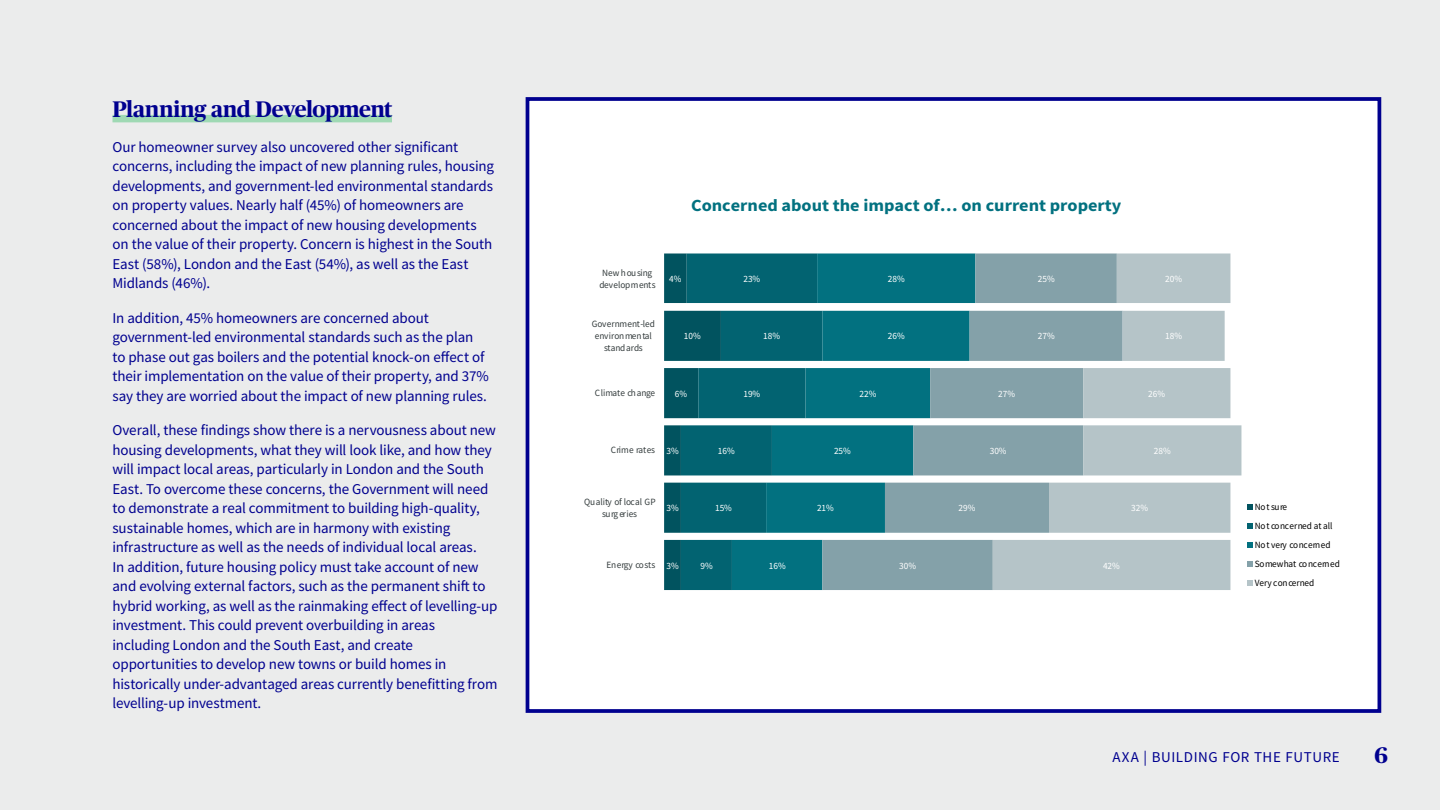
<style>
.page{position:relative;width:1440px;height:810px;background:#ebecec}
.page>*{position:absolute;margin:0;border:0;box-sizing:border-box;transform-origin:0 0}
.Body_bullets{font:700 22.5px "Publico Headline Trial";letter-spacing:-.015em;color:#00008f}
.t1{font:700 16.95px "Source Sans Pro";color:#027180;scale:1.08 1}
.Body_bullets-2{font:15px/19.5px "Source Sans Pro";letter-spacing:-.01em;color:#00008f}
.Body_bullets-3{font:15px "Source Sans Pro";letter-spacing:.04em;color:#00008f}
.t2{font:9.52px/11.9px "Source Sans Pro";letter-spacing:.005em;color:#343c3d;text-align:center}
.t3{font:9.52px "Source Sans Pro";color:#fff}
.t4{font:9.52px/19px "Source Sans Pro";letter-spacing:.005em;color:#000}
</style>
<div class="page">
<div style="left:112px;top:115px;width:280px;height:7px;background:#9fd9b4"></div>
<div style="left:526px;top:97px;width:855px;height:616px;background:#fff;border:4px solid #00008f"></div>
<svg style="left:664px;top:254px;width:17px;height:336px;background:#1e6671"></svg>
<svg style="left:681px;top:254px;width:51px;height:336px;background:#1d717d"></svg>
<svg style="left:732px;top:254px;width:90px;height:336px;background:#1d7985"></svg>
<svg style="left:822px;top:254px;width:171px;height:336px;background:#52939e"></svg>
<svg style="left:993px;top:254px;width:248px;height:336px;background:#b0c1c6"></svg>
<svg style="left:1247px;top:504px;width:5px;height:5px"></svg>
<svg style="left:1247px;top:523px;width:5px;height:6px"></svg>
<svg style="left:1247px;top:542px;width:5px;height:6px"></svg>
<svg style="left:1247px;top:561px;width:5px;height:6px"></svg>
<svg style="left:1247px;top:580px;width:5px;height:6px"></svg>
<p class="Body_bullets" style="left:112px;top:100px;width:282px">Planning and Development</p>
<p class="Body_bullets-2" style="left:112px;top:137px;width:383px">Our homeowner survey also uncovered other significant concerns, including the impact of new planning rules, housing developments, and government-led environmental standards on property values. Nearly half (45%) of homeowners are concerned about the impact of new housing developments on the value of their property. Concern is highest in the South East (58%), London and the East (54%), as well as the East Midlands (46%).</p>
<p class="Body_bullets-2" style="left:112px;top:308px;width:378px">In addition, 45% homeowners are concerned about government-led environmental standards such as the plan to phase out gas boilers and the potential knock-on effect of their implementation on the value of their property, and 37% say they are worried about the impact of new planning rules.</p>
<p class="Body_bullets-2" style="left:112px;top:420px;width:387px">Overall, these findings show there is a nervousness about new housing developments, what they will look like, and how they will impact local areas, particularly in London and the South East. To overcome these concerns, the Government will need to demonstrate a real commitment to building high-quality, sustainable homes, which are in harmony with existing infrastructure as well as the needs of individual local areas.<br>In addition, future housing policy must take account of new and evolving external factors, such as the permanent shift to hybrid working, as well as the rainmaking effect of levelling-up investment. This could prevent overbuilding in areas<br>including London and the South East, and create opportunities to develop new towns or build homes in historically under-advantaged areas currently benefitting from levelling-up investment.</p>
<p class="t1" style="left:691px;top:194px;width:400px">Concerned about the impact of… on current property</p>
<p class="t2" style="left:600px;top:266px;width:58px;text-align:left">New housing developments</p>
<p class="t2" style="left:592px;top:318px;width:65px">Government-led environmental standards</p>
<p class="t3" style="left:669px;top:273px;width:14px">4%</p>
<p class="t3" style="left:684px;top:330px;width:18px">10%</p>
<p class="t2" style="left:595px;top:387px;width:62px">Climate change</p>
<p class="t3" style="left:675px;top:387px;width:14px">6%</p>
<p class="t3" style="left:743px;top:273px;width:18px">23%</p>
<p class="t3" style="left:763px;top:330px;width:18px">18%</p>
<p class="t3" style="left:743px;top:387px;width:18px">19%</p>
<p class="t2" style="left:611px;top:444px;width:46px">Crime rates</p>
<p class="t3" style="left:666px;top:445px;width:14px">3%</p>
<p class="t2" style="left:584px;top:496px;width:73px">Quality of local GP surg eries</p>
<p class="t3" style="left:666px;top:502px;width:14px">3%</p>
<p class="t2" style="left:606px;top:559px;width:51px">Energy costs</p>
<p class="t3" style="left:666px;top:559px;width:14px">3%</p>
<p class="t3" style="left:718px;top:445px;width:18px">16%</p>
<p class="t3" style="left:715px;top:502px;width:18px">15%</p>
<p class="t3" style="left:700px;top:559px;width:14px">9%</p>
<p class="t3" style="left:769px;top:559px;width:18px">16%</p>
<p class="t3" style="left:888px;top:273px;width:18px">28%</p>
<p class="t3" style="left:888px;top:330px;width:18px">26%</p>
<p class="t3" style="left:860px;top:387px;width:18px">22%</p>
<p class="t3" style="left:834px;top:445px;width:18px">25%</p>
<p class="t3" style="left:817px;top:502px;width:18px">21%</p>
<p class="t3" style="left:899px;top:559px;width:18px">30%</p>
<p class="t3" style="left:998px;top:387px;width:18px">27%</p>
<p class="t3" style="left:990px;top:445px;width:18px">30%</p>
<p class="t3" style="left:959px;top:502px;width:18px">29%</p>
<p class="t3" style="left:1038px;top:273px;width:18px">25%</p>
<p class="t3" style="left:1038px;top:330px;width:18px">27%</p>
<p class="t3" style="left:1165px;top:273px;width:18px">20%</p>
<p class="t3" style="left:1165px;top:330px;width:18px">18%</p>
<p class="t3" style="left:1148px;top:387px;width:18px">26%</p>
<p class="t3" style="left:1154px;top:445px;width:18px">28%</p>
<p class="t3" style="left:1131px;top:502px;width:18px">32%</p>
<p class="t3" style="left:1103px;top:559px;width:18px">42%</p>
<p class="t4" style="left:1255px;top:497px;width:87px">Not sure<br>Not concerned at all<br>Not very concerned<br>Somewhat concerned<br>Very concerned</p>
<p class="Body_bullets-3" style="left:1112px;top:747px;width:229px">AXA | BUILDING FOR THE FUTURE</p>
<p class="Body_bullets" style="left:1375px;top:746px;width:15px">6</p>
</div>
